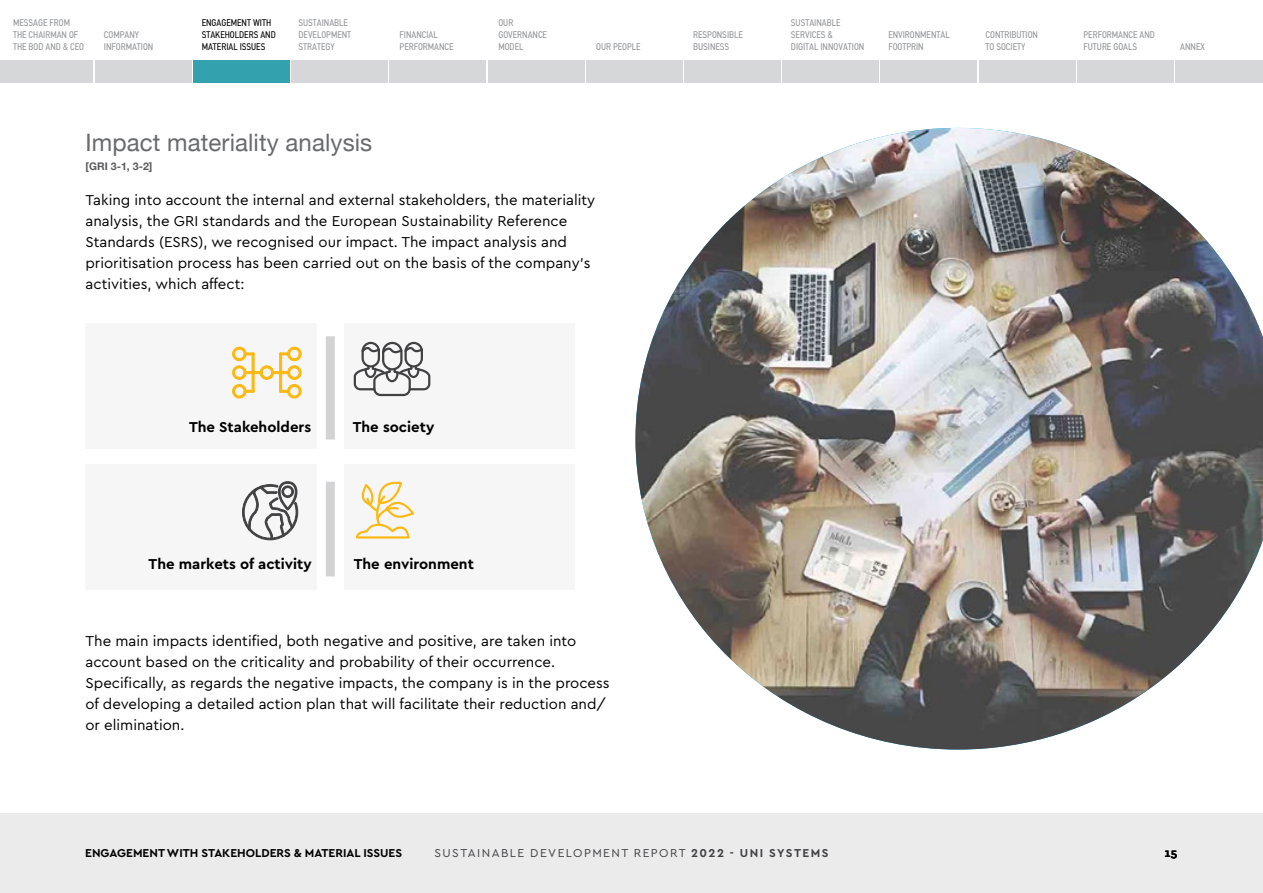
<style>
.page{position:relative;width:1263px;height:893px;background:#fff}
.page>*{position:absolute;margin:0;border:0;box-sizing:border-box;transform-origin:0 0}
.t1{font:24px "Helvetica Neue";letter-spacing:.005em;color:#696a6d}
.t2{font:15px/21px "Cera GR";color:#000}
.t3{font:700 15px "Cera GR";color:#000}
.t4{font:700 12px "Cera GR";color:#000}
.t5{font:12px "Cera GR";letter-spacing:.12em;color:#414042}
.t6{font:700 10.5px "Helvetica Neue";color:#58595b}
.t7{font:9.75px/12px "PF Din Text Condensed";color:#939598}
.t8{font:9.75px/12px "PF Din Text Condensed";color:#000}
.s1{font-weight:700}
</style>
<div class="page">
<div style="left:0;top:61px;width:93px;height:22px;background:#d5d7d8"></div>
<div style="left:193px;top:61px;width:96px;height:22px;background:#34a2ae"></div>
<div style="left:292px;top:61px;width:96px;height:22px;background:#d5d7d8"></div>
<div style="left:390px;top:61px;width:96px;height:22px;background:#d5d7d8"></div>
<div style="left:488px;top:61px;width:96px;height:22px;background:#d5d7d8"></div>
<div style="left:586px;top:61px;width:96px;height:22px;background:#d5d7d8"></div>
<div style="left:684px;top:61px;width:96px;height:22px;background:#d5d7d8"></div>
<div style="left:783px;top:61px;width:96px;height:22px;background:#d5d7d8"></div>
<div style="left:881px;top:61px;width:96px;height:22px;background:#d5d7d8"></div>
<div style="left:979px;top:61px;width:96px;height:22px;background:#d5d7d8"></div>
<div style="left:1077px;top:61px;width:96px;height:22px;background:#d5d7d8"></div>
<div style="left:1175px;top:61px;width:88px;height:22px;background:#d5d7d8"></div>
<div style="left:95px;top:61px;width:96px;height:22px;background:#d5d7d8"></div>
<div style="left:0;top:813px;width:1263px;height:80px;background:#ebebec"></div>
<div style="left:85px;top:322px;width:231px;height:126px;background:#f6f6f6"></div>
<div style="left:85px;top:464px;width:231px;height:126px;background:#f6f6f6"></div>
<div style="left:344px;top:322px;width:230px;height:126px;background:#f6f6f6"></div>
<div style="left:344px;top:464px;width:230px;height:126px;background:#f6f6f6"></div>
<svg style="left:354px;top:342px;width:76px;height:54px"></svg>
<svg style="left:232px;top:347px;width:69px;height:51px"></svg>
<svg style="left:242px;top:481px;width:56px;height:59px"></svg>
<svg style="left:356px;top:481px;width:58px;height:58px"></svg>
<div style="left:326px;top:336px;width:9px;height:103px;background:#d1d3d4"></div>
<div style="left:326px;top:482px;width:9px;height:94px;background:#d1d3d4"></div>
<img style="left:635px;top:128px;width:628px;height:622px">
<p class="t7" style="left:13px;top:17px;width:73px">MESSAGE FROM<br>THE CHAIRMAN OF<br>THE BOD AND &amp; CEO</p>
<p class="t8" style="left:202px;top:17px;width:75px">ENGAGEMENT WITH<br>STAKEHOLDERS AND<br>MATERIAL ISSUES</p>
<p class="t7" style="left:298px;top:17px;width:54px">SUSTAINABLE<br>DEVELOPMENT<br>STRATEGY</p>
<p class="t7" style="left:104px;top:29px;width:51px">COMPANY<br>INFORMATION</p>
<p class="t7" style="left:400px;top:29px;width:56px">FINANCIAL<br>PERFORMANCE</p>
<p class="t7" style="left:498px;top:17px;width:50px">OUR<br>GOVERNANCE<br>MODEL</p>
<p class="t7" style="left:596px;top:41px;width:46px">OUR PEOPLE</p>
<h1 class="t1" style="left:85px;top:125px;width:288px">Impact materiality analysis</h1>
<p class="t6" style="left:85px;top:158px;width:68px">[GRI 3-1, 3-2]</p>
<p class="t2" style="left:85px;top:189px;width:511px">Taking into account the internal and external stakeholders, the materiality analysis, the GRI standards and the European Sustainability Reference Standards (ESRS), we recognised our impact. The impact analysis and prioritisation process has been carried out on the basis of the company's activities, which affect:</p>
<p class="t3" style="left:189px;top:418px;width:124px">The Stakeholders</p>
<p class="t3" style="left:353px;top:418px;width:83px">The society</p>
<p class="t3" style="left:149px;top:556px;width:165px">The markets of activity</p>
<p class="t3" style="left:354px;top:556px;width:122px">The environment</p>
<p class="t2" style="left:85px;top:630px;width:526px">The main impacts identified, both negative and positive, are taken into account based on the criticality and probability of their occurrence.<br>Specifically, as regards the negative impacts, the company is in the process of developing a detailed action plan that will facilitate their reduction and/ or elimination.</p>
<p class="t7" style="left:791px;top:17px;width:75px">SUSTAINABLE<br>SERVICES &amp;<br>DIGITAL INNOVATION</p>
<p class="t7" style="left:693px;top:29px;width:51px">RESPONSIBLE<br>BUSINESS</p>
<p class="t7" style="left:888px;top:29px;width:63px">ENVIRONMENTAL<br>FOOTPRIN</p>
<p class="t7" style="left:985px;top:29px;width:54px">CONTRIBUTION<br>TO SOCIETY</p>
<p class="t7" style="left:1083px;top:29px;width:73px">PERFORMANCE AND<br>FUTURE GOALS</p>
<p class="t7" style="left:1180px;top:41px;width:26px">ANNEX</p>
<p class="t4" style="left:85px;top:846px;width:318px">ENGAGEMENT WITH STAKEHOLDERS &amp; MATERIAL ISSUES</p>
<p class="t5" style="left:434px;top:846px;width:396px">SUSTAINABLE DEVELOPMENT REPORT <span class="s1">2022 - UNI SYSTEMS</span></p>
<p class="t4" style="left:1164px;top:846px;width:14px">15</p>
</div>
